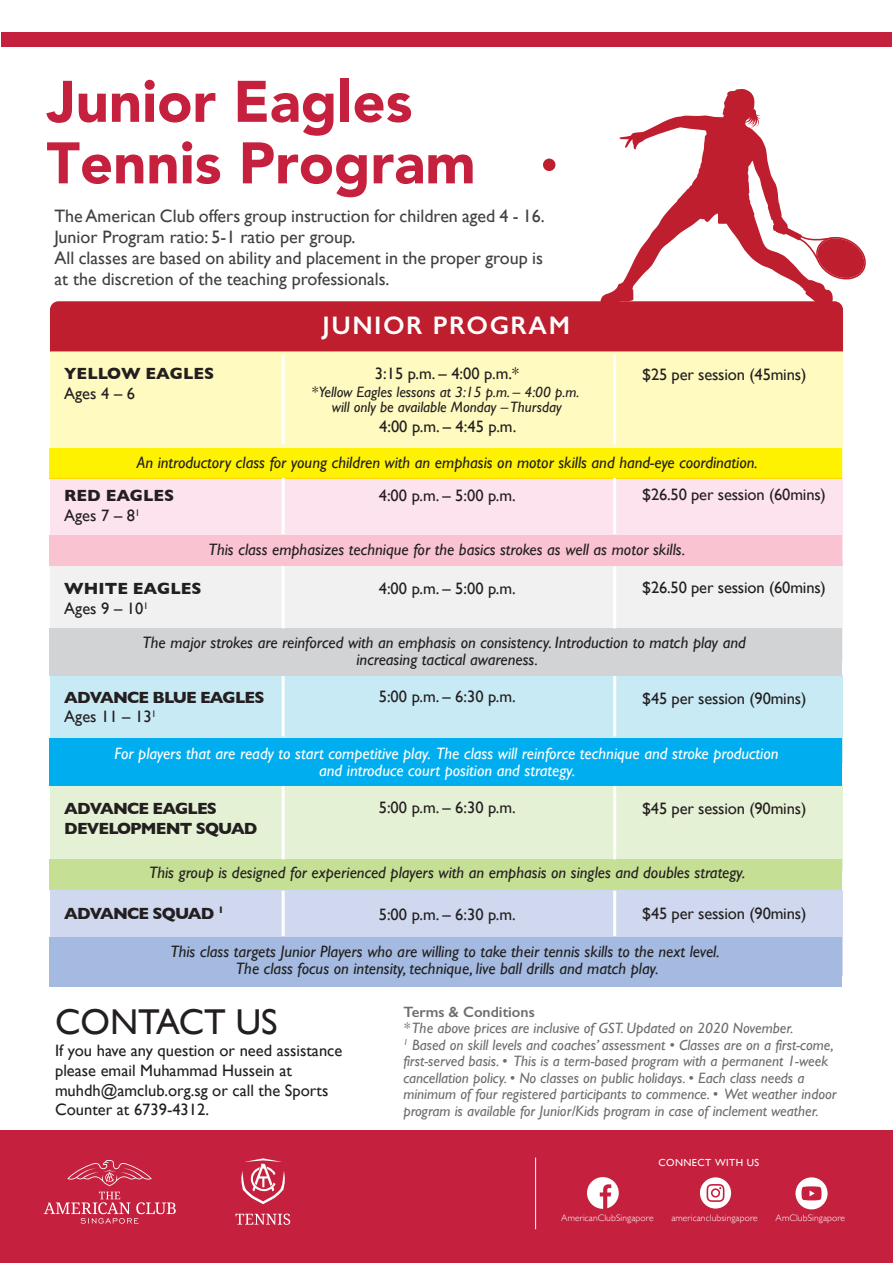
<style>
.page{position:relative;width:893px;height:1263px;background:#fff}
.page>*{position:absolute;margin:0;border:0;box-sizing:border-box;transform-origin:0 0}
.t1{font:900 57.9px/61.5px "Avenir";color:#c5203e}
.t2{font:35.85px "Gill Sans";color:#231f20}
.t3{font:600 25.5px "Gill Sans";letter-spacing:.06em;color:#fff}
.t4{font:18px/21px "Gill Sans";color:#414042}
.t5{font:italic 16.5px/16.5px "Gill Sans";color:#231f20;text-align:center}
.t6{font:16.5px/19.8px "Gill Sans";color:#231f20}
.t7{font:italic 16.5px/16.5px "Gill Sans";color:#fff;text-align:center}
.t8{font:700 16.5px/19.8px "Gill Sans";letter-spacing:-.05em;color:#231f20}
.t9{font:700 16.5px/19.8px "Gill Sans";color:#231f20}
.t10{font:italic 15px/16.5px "Gill Sans";color:#6d6e71}
.t11{font:italic 15px/15px "Gill Sans";color:#231f20;text-align:center}
.t12{font:600 15px "Gill Sans";color:#6d6e71}
.t13{font:10.2px "Gill Sans";letter-spacing:.04em;color:#fff}
.t14{font:300 9.6px "Gill Sans";letter-spacing:.01em;color:#fff}
.s1{font-weight:400}
</style>
<div class="page">
<svg style="left:833px;top:237px;width:33px;height:43px"></svg>
<svg style="left:600px;top:89px;width:233px;height:212px"></svg>
<svg style="left:742px;top:109px;width:19px;height:19px"></svg>
<div style="left:543px;top:158px;width:12px;height:13px;background:#be1e2d;border-radius:50%"></div>
<div style="left:1px;top:32px;width:891px;height:15px;background:#c5203e"></div>
<div style="left:0;top:1130px;width:893px;height:133px;background:#c5203e"></div>
<svg style="left:700px;top:1177px;width:31px;height:31px"></svg>
<svg style="left:795px;top:1177px;width:33px;height:32px"></svg>
<hr style="left:535px;top:1157px;width:1px;height:72px;background:#fff">
<svg style="left:235px;top:1213px;width:55px;height:12px"></svg>
<svg style="left:241px;top:1158px;width:44px;height:46px"></svg>
<svg style="left:44px;top:1192px;width:132px;height:32px"></svg>
<svg style="left:67px;top:1160px;width:85px;height:26px"></svg>
<svg style="left:587px;top:1177px;width:32px;height:32px"></svg>
<div style="left:50px;top:301px;width:793px;height:50px;background:#be1e2d"></div>
<div style="left:50px;top:351px;width:793px;height:125px;background:#fffac0"></div>
<div style="left:50px;top:448px;width:792px;height:30px;background:#fff200"></div>
<div style="left:50px;top:479px;width:793px;height:87px;background:#fce3ee"></div>
<div style="left:50px;top:561px;width:793px;height:101px;background:#f1f1f2"></div>
<div style="left:50px;top:675px;width:793px;height:89px;background:#c8eaf5"></div>
<div style="left:50px;top:786px;width:793px;height:85px;background:#e5f1d4"></div>
<div style="left:50px;top:536px;width:792px;height:30px;background:#f9c3d2"></div>
<div style="left:50px;top:628px;width:792px;height:48px;background:#d1d3d4"></div>
<div style="left:50px;top:738px;width:792px;height:48px;background:#00aeef"></div>
<div style="left:50px;top:860px;width:792px;height:30px;background:#c5df94"></div>
<div style="left:50px;top:891px;width:793px;height:85px;background:#cfd8ee"></div>
<div style="left:50px;top:937px;width:792px;height:49px;background:#a4bae0"></div>
<hr style="left:282px;top:355px;width:3px;height:89px;background:#fff">
<hr style="left:613px;top:355px;width:3px;height:89px;background:#fff">
<hr style="left:282px;top:478px;width:3px;height:56px;background:#fff">
<hr style="left:613px;top:478px;width:3px;height:56px;background:#fff">
<hr style="left:282px;top:567px;width:3px;height:61px;background:#fff">
<hr style="left:613px;top:567px;width:3px;height:61px;background:#fff">
<hr style="left:282px;top:676px;width:3px;height:60px;background:#fff">
<hr style="left:613px;top:676px;width:3px;height:60px;background:#fff">
<hr style="left:282px;top:786px;width:3px;height:73px;background:#fff">
<hr style="left:613px;top:786px;width:3px;height:73px;background:#fff">
<hr style="left:282px;top:891px;width:3px;height:45px;background:#fff">
<hr style="left:613px;top:891px;width:3px;height:45px;background:#fff">
<h1 class="t1" style="left:47px;top:69px;width:431px">Junior Eagles<br>Tennis Program</h1>
<p class="t4" style="left:54px;top:205px;width:492px">The American Club offers group instruction for children aged 4 - 16.<br>Junior Program ratio: 5-1 ratio per group.<br>All classes are based on ability and placement in the proper group is at the discretion of the teaching professionals.</p>
<p class="t9" style="left:64px;top:364px;width:151px">YELLOW EAGLES</p>
<p class="t6" style="left:64px;top:384px;width:72px">Ages 4 – 6</p>
<h3 class="t3" style="left:322px;top:310px;width:249px">JUNIOR PROGRAM</h3>
<p class="t6" style="left:375px;top:364px;width:145px">3:15 p.m. – 4:00 p.m.*</p>
<p class="t11" style="left:312px;top:385px;width:269px">*Yellow Eagles lessons at 3:15 p.m. – 4:00 p.m. will only be available Monday – Thursday</p>
<p class="t6" style="left:379px;top:417px;width:139px">4:00 p.m. – 4:45 p.m.</p>
<p class="t6" style="left:642px;top:364px;width:166px">$25 per session (45mins)</p>
<p class="t5" style="left:137px;top:454px;width:622px">An introductory class for young children with an emphasis on motor skills and hand-eye coordination.</p>
<p class="t9" style="left:64px;top:485px;width:112px">RED EAGLES<br><span class="s1">Ages 7 – 8</span><sup>1</sup></p>
<p class="t6" style="left:642px;top:484px;width:185px">$26.50 per session (60mins)</p>
<p class="t6" style="left:379px;top:486px;width:139px">4:00 p.m. – 5:00 p.m.</p>
<p class="t5" style="left:209px;top:541px;width:478px">This class emphasizes technique for the basics strokes as well as motor skills.</p>
<p class="t9" style="left:64px;top:578px;width:139px">WHITE EAGLES<br><span class="s1">Ages 9 – 10</span><sup>1</sup></p>
<p class="t6" style="left:642px;top:577px;width:185px">$26.50 per session (60mins)</p>
<p class="t5" style="left:142px;top:634px;width:605px">The major strokes are reinforced with an emphasis on consistency. Introduction to match play and increasing tactical awareness.</p>
<p class="t8" style="left:64px;top:687px;width:202px">ADVANCE BLUE EAGLES<br><span class="s1">Ages 11 – 13</span><sup>1</sup></p>
<p class="t6" style="left:642px;top:688px;width:166px">$45 per session (90mins)</p>
<p class="t7" style="left:114px;top:745px;width:665px">For players that are ready to start competitive play. The class will reinforce technique and stroke production and introduce court position and strategy.</p>
<p class="t6" style="left:379px;top:579px;width:139px">4:00 p.m. – 5:00 p.m.</p>
<p class="t6" style="left:379px;top:686px;width:139px">5:00 p.m. – 6:30 p.m.</p>
<p class="t6" style="left:379px;top:797px;width:139px">5:00 p.m. – 6:30 p.m.</p>
<p class="t8" style="left:64px;top:798px;width:195px">ADVANCE EAGLES<br>DEVELOPMENT SQUAD</p>
<p class="t6" style="left:642px;top:798px;width:166px">$45 per session (90mins)</p>
<p class="t5" style="left:149px;top:864px;width:598px">This group is designed for experienced players with an emphasis on singles and doubles strategy.</p>
<p class="t8" style="left:64px;top:903px;width:161px">ADVANCE SQUAD <sup>1</sup></p>
<p class="t6" style="left:642px;top:903px;width:166px">$45 per session (90mins)</p>
<p class="t5" style="left:170px;top:943px;width:551px">This class targets Junior Players who are willing to take their tennis skills to the next level.<br>The class focus on intensity, technique, live ball drills and match play.</p>
<p class="t6" style="left:379px;top:904px;width:139px">5:00 p.m. – 6:30 p.m.</p>
<h2 class="t2" style="left:55px;top:1001px;width:224px">CONTACT US</h2>
<p class="t6" style="left:55px;top:1040px;width:289px">If you have any question or need assistance please email Muhammad Hussein at muhdh@amclub.org.sg or call the Sports Counter at 6739-4312.</p>
<p class="t12" style="left:403px;top:1003px;width:133px">Terms &amp; Conditions</p>
<p class="t10" style="left:403px;top:1020px;width:435px">* The above prices are inclusive of GST. Updated on 2020 November.<br><sup>1</sup> Based on skill levels and coaches’ assessment • Classes are on a first-come, first-served basis. • This is a term-based program with a permanent 1-week cancellation policy. • No classes on public holidays. • Each class needs a minimum of four registered participants to commence. • Wet weather indoor program is available for Junior/Kids program in case of inclement weather.</p>
<p class="t13" style="left:659px;top:1157px;width:102px">CONNECT WITH US</p>
<p class="t14" style="left:561px;top:1210px;width:94px">AmericanClubSingapore</p>
<p class="t14" style="left:671px;top:1210px;width:88px">americanclubsingapore</p>
<p class="t14" style="left:776px;top:1210px;width:71px">AmClubSingapore</p>
</div>
